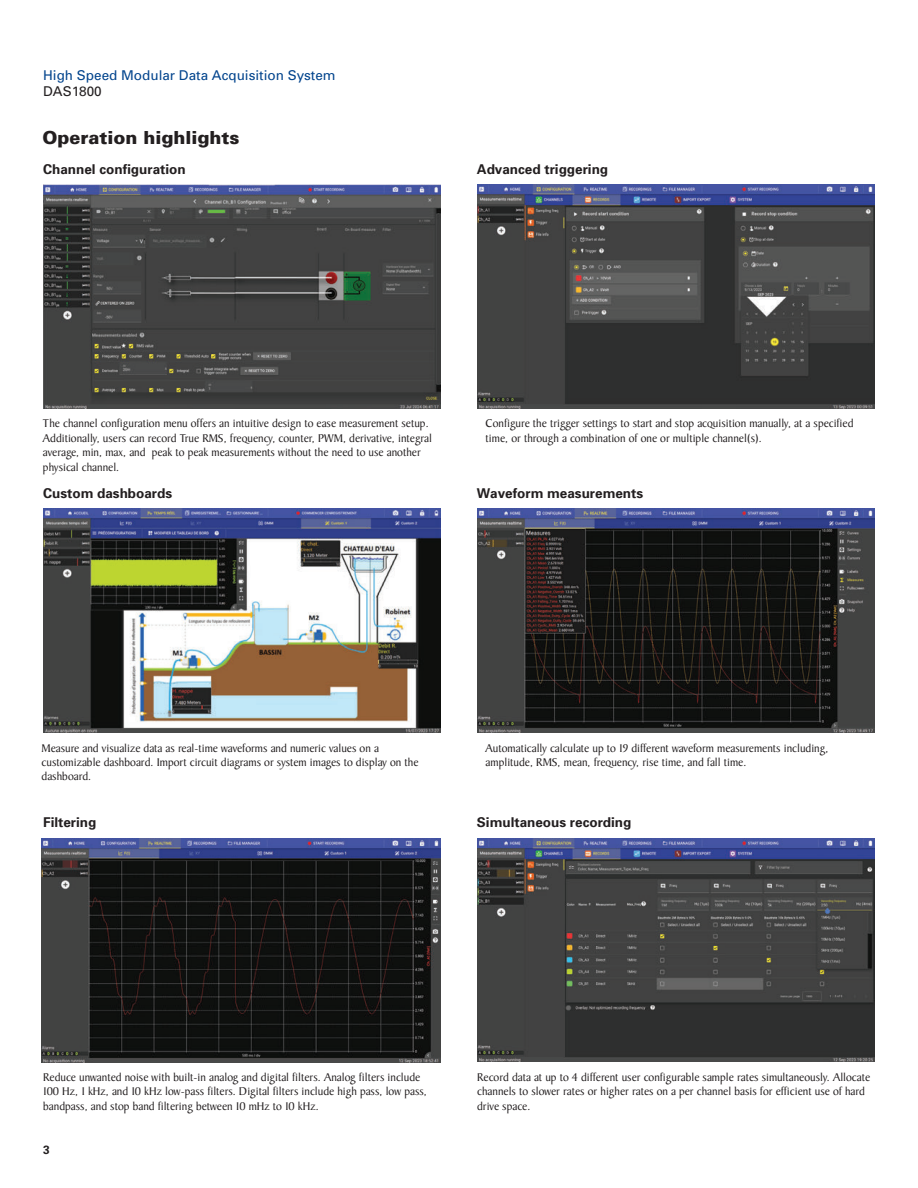
<style>
.page{position:relative;width:918px;height:1188px;background:#fff}
.page>*{position:absolute;margin:0;border:0;box-sizing:border-box;transform-origin:0 0}
.t1{font:900 18px "Univers";color:#231f20}
.t2{font:700 13.5px "Univers";color:#231f20}
.t3{font:13.5px "Univers";color:#02448d}
.t4{font:13.5px "Univers";color:#231f20}
.t5{font:12px/14.4px "Baker Signet";color:#231f20}
.t6{font:700 12px "Univers";color:#231f20}
</style>
<div class="page">
<img style="left:43px;top:185px;width:397px;height:223px">
<img style="left:44px;top:508px;width:397px;height:224px">
<img style="left:42px;top:838px;width:398px;height:224px">
<img style="left:477px;top:838px;width:397px;height:224px">
<img style="left:477px;top:185px;width:398px;height:223px">
<img style="left:477px;top:508px;width:398px;height:224px">
<p class="t3" style="left:43px;top:67px;width:294px">High Speed Modular Data Acquisition System</p>
<p class="t4" style="left:43px;top:83px;width:60px">DAS1800</p>
<h1 class="t1" style="left:43px;top:126px;width:198px">Operation highlights</h1>
<p class="t2" style="left:43px;top:161px;width:144px">Channel configuration</p>
<p class="t2" style="left:477px;top:161px;width:133px">Advanced triggering</p>
<p class="t5" style="left:43px;top:417px;width:391px">The channel configuration menu offers an intuitive design to ease measurement setup.<br>Additionally, users can record True RMS, frequency, counter, PWM, derivative, integral average, min, max, and peak to peak measurements without the need to use another physical channel.</p>
<p class="t5" style="left:486px;top:417px;width:369px">Configure the trigger settings to start and stop acquisition manually, at a specified time, or through a combination of one or multiple channel(s).</p>
<p class="t2" style="left:43px;top:485px;width:131px">Custom dashboards</p>
<p class="t2" style="left:477px;top:485px;width:168px">Waveform measurements</p>
<p class="t5" style="left:42px;top:741px;width:378px">Measure and visualize data as real-time waveforms and numeric values on a customizable dashboard. Import circuit diagrams or system images to display on the dashboard.</p>
<p class="t5" style="left:486px;top:741px;width:344px">Automatically calculate up to 19 different waveform measurements including, amplitude, RMS, mean, frequency, rise time, and fall time.</p>
<p class="t2" style="left:43px;top:814px;width:55px">Filtering</p>
<p class="t2" style="left:477px;top:814px;width:156px">Simultaneous recording</p>
<p class="t5" style="left:43px;top:1070px;width:385px">Reduce unwanted noise with built-in analog and digital filters. Analog filters include<br>100 Hz, 1 kHz, and 10 kHz low-pass filters. Digital filters include high pass, low pass, bandpass, and stop band filtering between 10 mHz to 10 kHz.</p>
<p class="t5" style="left:477px;top:1070px;width:394px">Record data at up to 4 different user configurable sample rates simultaneously. Allocate channels to slower rates or higher rates on a per channel basis for efficient use of hard drive space.</p>
<p class="t6" style="left:43px;top:1143px;width:8px">3</p>
</div>
